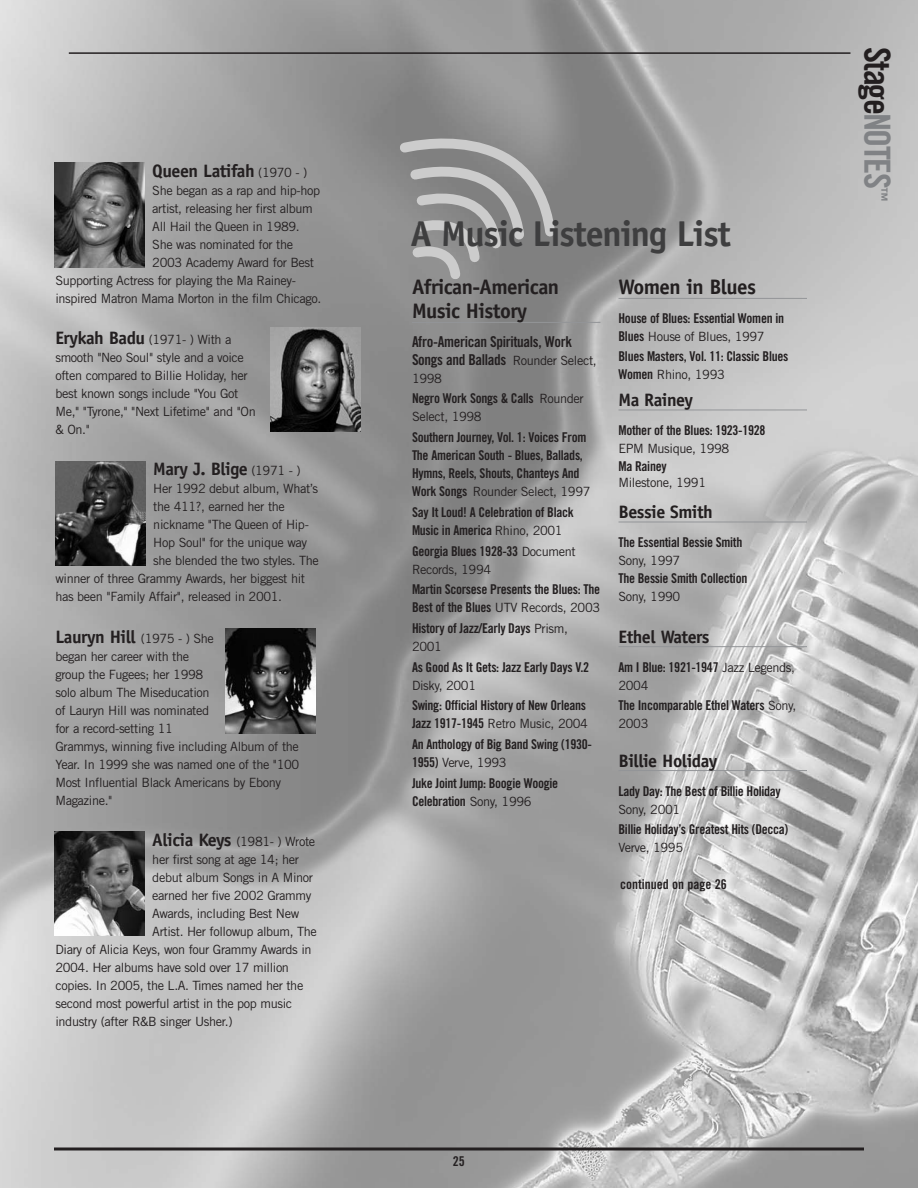
<style>
.page{position:relative;width:918px;height:1188px;background:#fff}
.page>*{position:absolute;margin:0;border:0;box-sizing:border-box;transform-origin:0 0}
.t1{font:700 36px "Officina Sans";letter-spacing:-.035em;color:#3e3e3f}
.t2{font:36px "Trade Gothic Bold Cond Twenty";letter-spacing:-.045em;color:#231f20}
.t3{font:700 21px/24px "Officina Sans";letter-spacing:-.03em;color:#231f20}
.t4{font:700 18px "Officina Sans";letter-spacing:-.03em;color:#231f20}
.t5{font:15px/18px "Trade Gothic Bold Cond Twenty";letter-spacing:-.02em;color:#231f20}
.t6{font:15px "Trade Gothic Bold Cond Twenty";color:#808285}
.t7{font:13.5px/18px "Trade Gothic Bold Cond Twenty";letter-spacing:-.02em;color:#231f20}
.t8{font:13.5px "Trade Gothic Bold Cond Twenty";color:#231f20}
.t9{font:12.75px/18px "Trade Gothic";letter-spacing:-.03em;color:#231f20}
.s1{font-family:"Trade Gothic";font-weight:400;font-size:12.75px}
.s2{font-family:"Officina Sans";font-weight:700;font-size:18px}
.s3{font-family:"Trade Gothic";font-size:12.75px}
.s4{font-family:"Trade Gothic Bold Cond Twenty";font-size:13.5px}
.s5{color:#808285}
</style>
<div class="page">
<img style="left:0;top:0;width:918px;height:1188px">
<svg style="left:385px;top:111px;width:192px;height:177px;background:#939393"></svg>
<hr style="left:54px;top:1148px;width:810px;height:2px;background:#231f20">
<hr style="left:69px;top:52px;width:781px;height:2px;background:#231f20">
<hr style="left:412px;top:322px;width:188px;height:1px;background:#939598">
<hr style="left:619px;top:298px;width:188px;height:1px;background:#939598">
<hr style="left:619px;top:410px;width:188px;height:1px;background:#939598">
<hr style="left:619px;top:522px;width:188px;height:1px;background:#939598">
<hr style="left:619px;top:646px;width:188px;height:1px;background:#939598">
<hr style="left:619px;top:770px;width:188px;height:1px;background:#939598">
<img style="left:55px;top:162px;width:90px;height:105px">
<img style="left:270px;top:327px;width:90px;height:105px">
<img style="left:56px;top:461px;width:90px;height:105px">
<img style="left:225px;top:629px;width:90px;height:104px">
<img style="left:55px;top:831px;width:90px;height:105px">
<p class="t4" style="left:152px;top:164px;width:157px">Queen Latifah <span class="s1">(1970 - )</span></p>
<p class="t9" style="left:152px;top:182px;width:169px">She began as a rap and hip-hop</p>
<p class="t9" style="left:152px;top:200px;width:162px">artist, releasing her first album</p>
<p class="t9" style="left:152px;top:218px;width:149px">All Hail the Queen in 1989.</p>
<p class="t9" style="left:152px;top:236px;width:142px">She was nominated for the</p>
<p class="t9" style="left:152px;top:254px;width:163px">2003 Academy Award for Best</p>
<p class="t9" style="left:55px;top:272px;width:242px">Supporting Actress for playing the Ma Rainey-</p>
<p class="t9" style="left:55px;top:290px;width:267px">inspired Matron Mama Morton in the film Chicago.</p>
<p class="t9" style="left:55px;top:332px;width:202px"><span class="s2">Erykah Badu</span> (1971- ) With a smooth "Neo Soul" style and a voice often compared to Billie Holiday, her best known songs include "You Got<br>Me," "Tyrone," "Next Lifetime" and "On &amp; On."</p>
<p class="t4" style="left:153px;top:462px;width:149px">Mary J. Blige <span class="s1">(1971 - )</span></p>
<p class="t9" style="left:153px;top:481px;width:166px">Her 1992 debut album, What’s</p>
<p class="t9" style="left:153px;top:499px;width:133px">the 411?, earned her the</p>
<p class="t9" style="left:153px;top:517px;width:157px">nickname "The Queen of Hip-</p>
<p class="t9" style="left:153px;top:535px;width:155px">Hop Soul" for the unique way</p>
<p class="t9" style="left:153px;top:553px;width:167px">she blended the two styles. The</p>
<p class="t9" style="left:55px;top:571px;width:251px">winner of three Grammy Awards, her biggest hit</p>
<p class="t9" style="left:55px;top:589px;width:228px">has been "Family Affair", released in 2001.</p>
<p class="t4" style="left:55px;top:630px;width:160px">Lauryn Hill <span class="s1">(1975 - ) She</span></p>
<p class="t9" style="left:55px;top:648px;width:245px">began her career with the<br>group the Fugees; her 1998<br>solo album The Miseducation<br>of Lauryn Hill was nominated<br>for a record-setting 11<br>Grammys, winning five including Album of the<br>Year. In 1999 she was named one of the "100<br>Most Influential Black Americans by Ebony<br>Magazine."</p>
<p class="t9" style="left:152px;top:834px;width:165px"><span class="s2">Alicia Keys</span> (1981- ) Wrote</p>
<p class="t9" style="left:152px;top:852px;width:148px">her first song at age 14; her</p>
<p class="t9" style="left:152px;top:870px;width:162px">debut album Songs in A Minor</p>
<p class="t9" style="left:152px;top:888px;width:161px">earned her five 2002 Grammy</p>
<p class="t9" style="left:152px;top:906px;width:148px">Awards, including Best New</p>
<p class="t9" style="left:152px;top:924px;width:166px">Artist. Her followup album, The</p>
<p class="t9" style="left:55px;top:942px;width:258px">Diary of Alicia Keys, won four Grammy Awards in</p>
<p class="t9" style="left:55px;top:960px;width:235px">2004. Her albums have sold over 17 million</p>
<p class="t9" style="left:55px;top:978px;width:249px">copies. In 2005, the L.A. Times named her the</p>
<p class="t9" style="left:55px;top:996px;width:238px">second most powerful artist in the pop music</p>
<p class="t9" style="left:55px;top:1014px;width:179px">industry (after R&amp;B singer Usher.)</p>
<p class="t1" style="left:411px;top:220px;width:322px">A Music Listening List</p>
<p class="t3" style="left:412px;top:277px;width:149px">African-American<br>Music History</p>
<p class="t5" style="left:412px;top:334px;width:186px">Afro-American Spirituals, Work<br>Songs and Ballads <span class="s3">Rounder Select,</span></p>
<p class="t9" style="left:412px;top:370px;width:31px">1998</p>
<p class="t7" style="left:412px;top:391px;width:173px">Negro Work Songs &amp; Calls <span class="s3">Rounder</span></p>
<p class="t9" style="left:412px;top:409px;width:71px">Select, 1998</p>
<p class="t7" style="left:412px;top:429px;width:176px">Southern Journey, Vol. 1: Voices From<br>The American South - Blues, Ballads,<br>Hymns, Reels, Shouts, Chanteys And</p>
<p class="t9" style="left:412px;top:484px;width:180px"><span class="s4">Work Songs</span> Rounder Select, 1997</p>
<p class="t7" style="left:412px;top:504px;width:163px">Say It Loud! A Celebration of Black<br>Music in America <span class="s3">Rhino, 2001</span></p>
<p class="t7" style="left:412px;top:543px;width:165px">Georgia Blues 1928-33 <span class="s3">Document</span></p>
<p class="t9" style="left:412px;top:561px;width:81px">Records, 1994</p>
<p class="t7" style="left:412px;top:582px;width:190px">Martin Scorsese Presents the Blues: The</p>
<p class="t9" style="left:412px;top:600px;width:190px"><span class="s4">Best of the Blues</span> UTV Records, 2003</p>
<p class="t7" style="left:412px;top:620px;width:157px">History of Jazz/Early Days <span class="s3">Prism,</span></p>
<p class="t9" style="left:412px;top:639px;width:31px">2001</p>
<p class="t7" style="left:412px;top:659px;width:179px">As Good As It Gets: Jazz Early Days V.2</p>
<p class="t9" style="left:412px;top:677px;width:66px">Disky, 2001</p>
<p class="t7" style="left:412px;top:698px;width:176px">Swing: Official History of New Orleans</p>
<p class="t9" style="left:412px;top:716px;width:177px"><span class="s4">Jazz 1917-1945</span> Retro Music, 2004</p>
<p class="t7" style="left:412px;top:736px;width:181px">An Anthology of Big Band Swing (1930-</p>
<p class="t9" style="left:412px;top:755px;width:96px"><span class="s4">1955)</span> Verve, 1993</p>
<p class="t7" style="left:412px;top:775px;width:148px">Juke Joint Jump: Boogie Woogie<br>Celebration <span class="s3">Sony, 1996</span></p>
<p class="t3" style="left:619px;top:277px;width:139px">Women in Blues</p>
<p class="t7" style="left:619px;top:310px;width:167px">House of Blues: Essential Women in</p>
<p class="t9" style="left:619px;top:328px;width:148px"><span class="s4">Blues</span> House of Blues, 1997</p>
<p class="t7" style="left:619px;top:349px;width:171px">Blues Masters, Vol. 11: Classic Blues</p>
<p class="t9" style="left:619px;top:367px;width:108px"><span class="s4">Women</span> Rhino, 1993</p>
<p class="t4" style="left:619px;top:393px;width:76px">Ma Rainey</p>
<p class="t7" style="left:619px;top:422px;width:148px">Mother of the Blues: 1923-1928</p>
<p class="t9" style="left:619px;top:441px;width:112px">EPM Musique, 1998</p>
<p class="t7" style="left:619px;top:458px;width:50px">Ma Rainey</p>
<p class="t9" style="left:619px;top:475px;width:89px">Milestone, 1991</p>
<p class="t4" style="left:619px;top:505px;width:96px">Bessie Smith</p>
<p class="t7" style="left:619px;top:534px;width:125px">The Essential Bessie Smith</p>
<p class="t9" style="left:619px;top:552px;width:63px">Sony, 1997</p>
<p class="t7" style="left:619px;top:570px;width:130px">The Bessie Smith Collection</p>
<p class="t9" style="left:619px;top:588px;width:63px">Sony, 1990</p>
<p class="t4" style="left:619px;top:630px;width:92px">Ethel Waters</p>
<p class="t7" style="left:619px;top:659px;width:178px">Am I Blue: 1921-1947 <span class="s3">Jazz Legends,</span></p>
<p class="t9" style="left:619px;top:677px;width:31px">2004</p>
<p class="t7" style="left:619px;top:698px;width:180px">The Incomparable Ethel Waters <span class="s3">Sony,</span></p>
<p class="t9" style="left:619px;top:716px;width:31px">2003</p>
<p class="t4" style="left:619px;top:754px;width:100px">Billie Holiday</p>
<p class="t7" style="left:619px;top:783px;width:164px">Lady Day: The Best of Billie Holiday</p>
<p class="t9" style="left:619px;top:801px;width:63px">Sony, 2001</p>
<p class="t7" style="left:619px;top:822px;width:171px">Billie Holiday’s Greatest Hits (Decca)</p>
<p class="t9" style="left:619px;top:840px;width:66px">Verve, 1995</p>
<p class="t8" style="left:620px;top:880px;width:108px">continued on page 26</p>
<p class="t2" style="left:890px;top:47px;width:143px;rotate:90deg">Stage<span class="s5">NOTES</span></p>
<p class="t6" style="left:888px;top:187px;width:16px;rotate:90deg">™</p>
<p class="t7" style="left:453px;top:1154px;width:13px">25</p>
</div>
